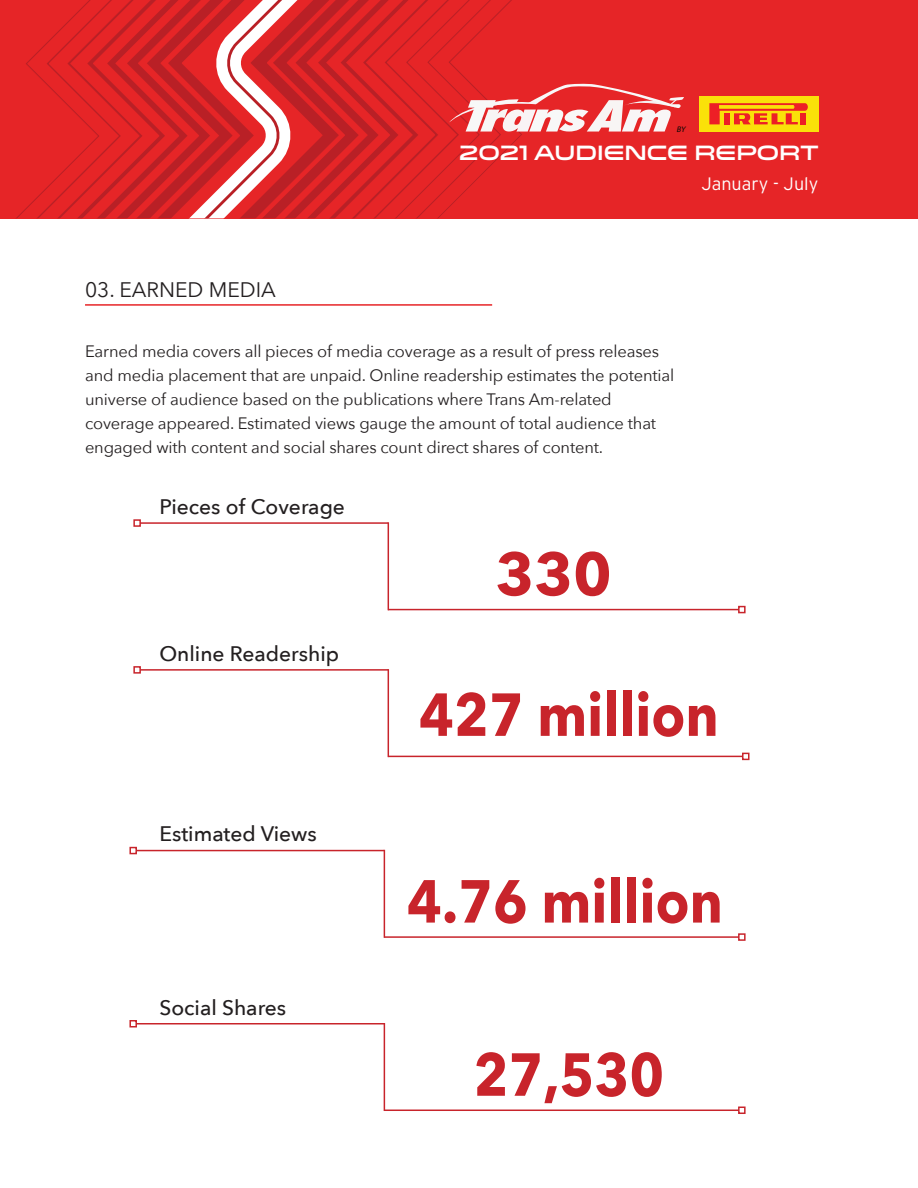
<style>
.page{position:relative;width:918px;height:1188px;background:#fff}
.page>*{position:absolute;margin:0;border:0;box-sizing:border-box;transform-origin:0 0}
.t1{font:700 60px "Avenir Next";color:#c8242b;scale:.9 1}
.t2{font:700 60px "Avenir Next";color:#c8242b}
.t3{font:500 21px "Avenir Next";color:#231f20}
.t4{font:21px "Venera 900";color:#fff}
.t5{font:21px "Avenir Next";color:#231f20}
.t6{font:300 18px "Interstate";color:#fff}
.t7{font:16.5px/24px "Avenir Next";letter-spacing:-.01em;color:#231f20}
.t8{font:italic 600 8.1px "Montserrat";color:#040503}
</style>
<div class="page">
<div style="left:0;top:0;width:918px;height:218px;background:#e62527"></div>
<svg style="left:400px;top:0;width:54px;height:218px"></svg>
<svg style="left:16px;top:0;width:384px;height:218px"></svg>
<svg style="left:448px;top:83px;width:236px;height:49px"></svg>
<div style="left:699px;top:96px;width:119px;height:36px;background:#fae109"></div>
<svg style="left:709px;top:103px;width:99px;height:21px"></svg>
<hr style="left:85px;top:304px;width:407px;height:2px;background:#e62527">
<hr style="left:140px;top:522px;width:248px;height:2px;background:#c8242b">
<div style="left:133px;top:519px;width:8px;height:8px;border:2px solid #c8242b"></div>
<hr style="left:388px;top:522px;width:1px;height:88px;background:#c8242b">
<hr style="left:388px;top:609px;width:351px;height:1px;background:#c8242b">
<div style="left:738px;top:606px;width:8px;height:7px;border:2px solid #c8242b"></div>
<hr style="left:140px;top:669px;width:248px;height:2px;background:#c8242b">
<div style="left:133px;top:666px;width:8px;height:8px;border:2px solid #c8242b"></div>
<hr style="left:388px;top:669px;width:1px;height:88px;background:#c8242b">
<hr style="left:388px;top:756px;width:355px;height:1px;background:#c8242b">
<div style="left:742px;top:753px;width:8px;height:7px;border:2px solid #c8242b"></div>
<hr style="left:136px;top:850px;width:248px;height:1px;background:#c8242b">
<div style="left:129px;top:847px;width:8px;height:7px;border:2px solid #c8242b"></div>
<hr style="left:384px;top:850px;width:1px;height:88px;background:#c8242b">
<hr style="left:384px;top:936px;width:355px;height:2px;background:#c8242b">
<div style="left:738px;top:933px;width:8px;height:8px;border:2px solid #c8242b"></div>
<hr style="left:136px;top:1023px;width:248px;height:1px;background:#c8242b">
<div style="left:129px;top:1020px;width:8px;height:8px;border:2px solid #c8242b"></div>
<hr style="left:384px;top:1023px;width:1px;height:88px;background:#c8242b">
<hr style="left:384px;top:1110px;width:355px;height:1px;background:#c8242b">
<div style="left:738px;top:1107px;width:8px;height:7px;border:2px solid #c8242b"></div>
<p class="t5" style="left:85px;top:272px;width:192px">03. EARNED MEDIA</p>
<p class="t8" style="left:676px;top:124px;width:12px">BY</p>
<p class="t4" style="left:459px;top:140px;width:361px">2021 AUDIENCE REPORT</p>
<p class="t6" style="left:701px;top:173px;width:118px">January - July</p>
<p class="t7" style="left:85px;top:338px;width:591px">Earned media covers all pieces of media coverage as a result of press releases and media placement that are unpaid. Online readership estimates the potential universe of audience based on the publications where Trans Am-related coverage appeared. Estimated views gauge the amount of total audience that engaged with content and social shares count direct shares of content.</p>
<p class="t3" style="left:159px;top:489px;width:187px">Pieces of Coverage</p>
<p class="t3" style="left:159px;top:635px;width:181px">Online Readership</p>
<p class="t3" style="left:159px;top:816px;width:159px">Estimated Views</p>
<p class="t3" style="left:159px;top:989px;width:128px">Social Shares</p>
<h1 class="t2" style="left:495px;top:522px;width:118px">330</h1>
<h1 class="t1" style="left:419px;top:663px;width:334px">427 million</h1>
<h1 class="t1" style="left:407px;top:850px;width:352px">4.76 million</h1>
<h1 class="t1" style="left:474px;top:1023px;width:213px">27,530</h1>
</div>
